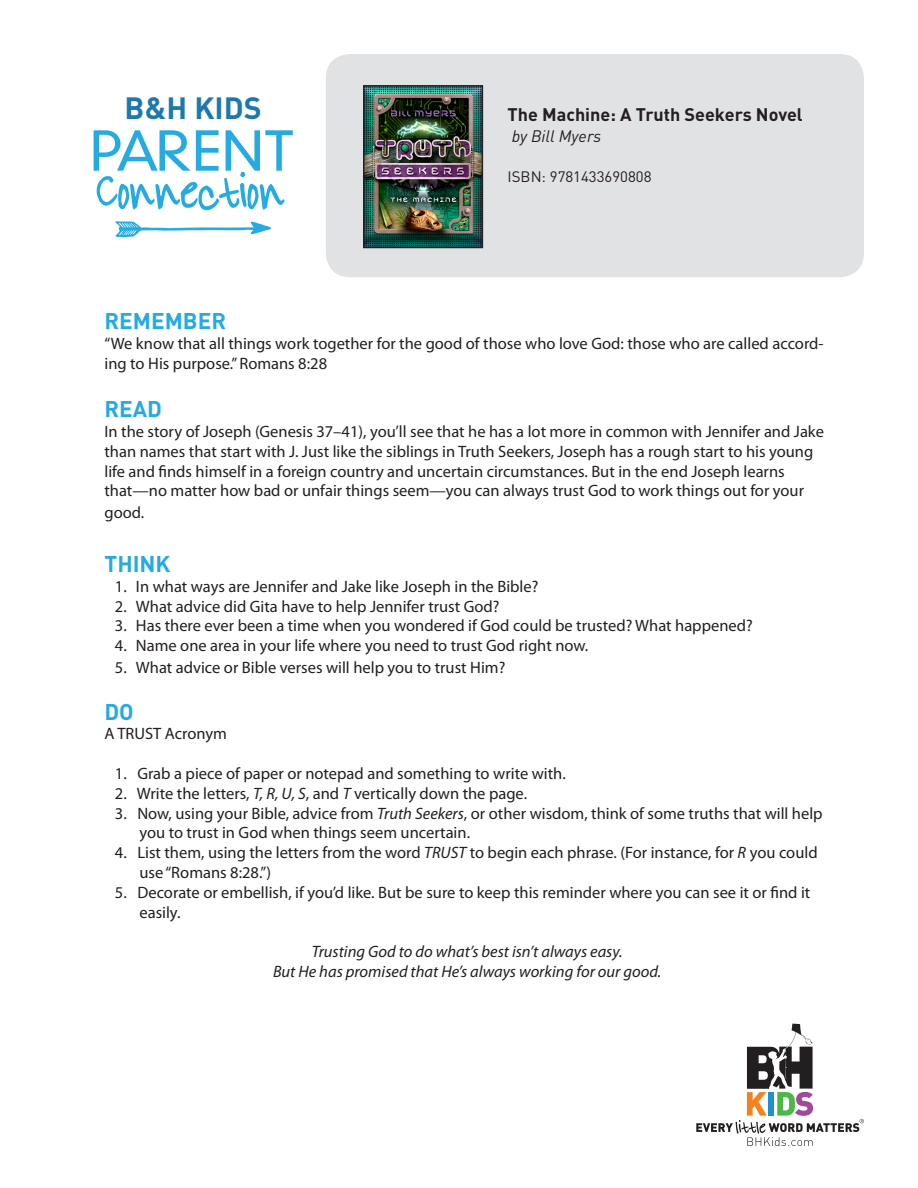
<style>
.page{position:relative;width:918px;height:1188px;background:#fff}
.page>*{position:absolute;margin:0;border:0;box-sizing:border-box;transform-origin:0 0}
.t1{font:700 30.3px "DIN";color:#1c79af}
.t2{font:700 22.5px "DIN";color:#25aae1}
.t3{font:700 18px "DIN";color:#231f20}
.t4{font:16.5px/19.8px "Myriad Pro";color:#231f20}
.t5{font:italic 16.5px/19.8px "Myriad Pro";color:#231f20;text-align:center}
.t6{font:italic 16.5px "DIN";color:#231f20}
.t7{font:15px "DIN";color:#231f20}
.s1{font-style:italic}
</style>
<div class="page">
<svg style="left:696px;top:1024px;width:168px;height:122px"></svg>
<div style="left:326px;top:54px;width:538px;height:223px;background:#e1e2e4;border-radius:24px"></div>
<svg style="left:94px;top:130px;width:199px;height:80px"></svg>
<svg style="left:115px;top:221px;width:156px;height:16px"></svg>
<img style="left:366px;top:88px;width:114px;height:157px">
<div style="left:363px;top:85px;width:120px;height:163px;border:2px solid #231f20"></div>
<p class="t1" style="left:125px;top:89px;width:139px">B&amp;H KIDS</p>
<p class="t3" style="left:508px;top:103px;width:297px">The Machine: A Truth Seekers Novel</p>
<p class="t6" style="left:512px;top:126px;width:91px">by Bill Myers</p>
<p class="t7" style="left:508px;top:167px;width:146px">ISBN: 9781433690808</p>
<p class="t2" style="left:104px;top:306px;width:123px">REMEMBER</p>
<p class="t4" style="left:104px;top:334px;width:721px">“We know that all things work together for the good of those who love God: those who are called accord&shy;ing to His purpose.” Romans 8:28</p>
<p class="t2" style="left:104px;top:394px;width:59px">READ</p>
<p class="t4" style="left:104px;top:422px;width:721px">In the story of Joseph (Genesis 37–41), you’ll see that he has a lot more in common with Jennifer and Jake than names that start with J. Just like the siblings in Truth Seekers, Joseph has a rough start to his young life and finds himself in a foreign country and uncertain circumstances. But in the end Joseph learns that—no matter how bad or unfair things seem—you can always trust God to work things out for your</p>
<p class="t4" style="left:104px;top:503px;width:41px">good.</p>
<p class="t2" style="left:104px;top:549px;width:68px">THINK</p>
<p class="t4" style="left:115px;top:577px;width:425px">1. In what ways are Jennifer and Jake like Joseph in the Bible?</p>
<p class="t4" style="left:115px;top:596px;width:386px">2. What advice did Gita have to help Jennifer trust God?</p>
<p class="t4" style="left:115px;top:616px;width:639px">3. Has there ever been a time when you wondered if God could be trusted? What happened?</p>
<p class="t4" style="left:115px;top:636px;width:475px">4. Name one area in your life where you need to trust God right now.</p>
<p class="t4" style="left:115px;top:658px;width:392px">5. What advice or Bible verses will help you to trust Him?</p>
<p class="t2" style="left:104px;top:697px;width:31px">DO</p>
<p class="t4" style="left:104px;top:724px;width:124px">A TRUST Acronym</p>
<p class="t4" style="left:115px;top:764px;width:452px">1. Grab a piece of paper or notepad and something to write with.</p>
<p class="t4" style="left:115px;top:784px;width:414px">2. Write the letters, <span class="s1">T, R, U, S</span>, and <span class="s1">T</span> vertically down the page.</p>
<p class="t4" style="left:139px;top:803px;width:685px;text-indent:-24px">3. Now, using your Bible, advice from <span class="s1">Truth Seekers</span>, or other wisdom, think of some truths that will help you to trust in God when things seem uncertain.</p>
<p class="t4" style="left:139px;top:843px;width:680px;text-indent:-24px">4. List them, using the letters from the word <span class="s1">TRUST</span> to begin each phrase. (For instance, for <span class="s1">R</span> you could use “Romans 8:28.”)</p>
<p class="t4" style="left:139px;top:883px;width:672px;text-indent:-24px">5. Decorate or embellish, if you’d like. But be sure to keep this reminder where you can see it or find it easily.</p>
<p class="t5" style="left:273px;top:942px;width:390px">Trusting God to do what’s best isn’t always easy.<br>But He has promised that He’s always working for our good.</p>
</div>
